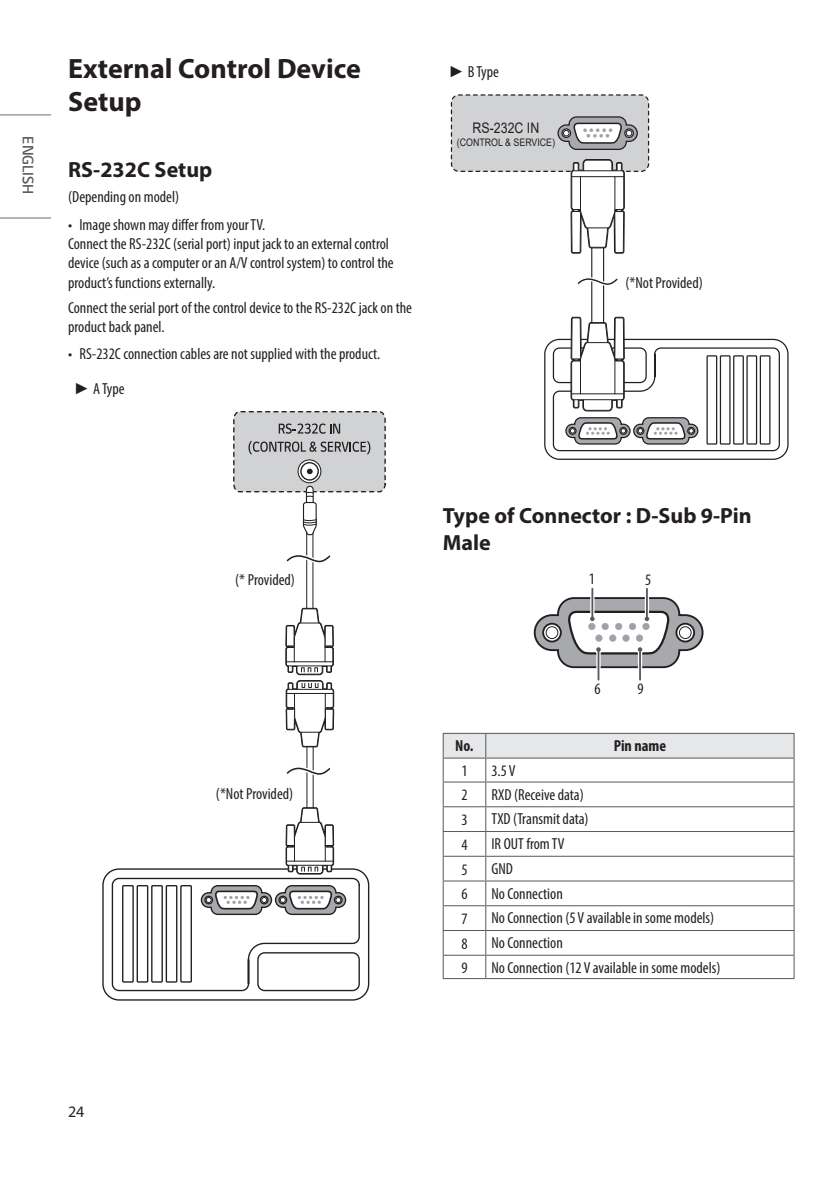
<style>
.page{position:relative;width:840px;height:1191px;background:#fff}
.page>*{position:absolute;margin:0;border:0;box-sizing:border-box;transform-origin:0 0}
.Title1{font:700 28px/33.6px "Myriad Pro";color:#231f20}
.Title2{font:700 22px/26.4px "Myriad Pro";color:#231f20}
.Body{font:condensed 16px/19.2px "Myriad Pro";color:#231f20}
.Body_Bold_Center{font:700 condensed 16px "Myriad Pro";color:#231f20}
.Body_Center{font:condensed 16px "Myriad Pro";color:#231f20}
.t1{font:300 16px "LG Smart";color:#57585a;scale:.95 1}
.t2{font:16px "Myriad Pro";color:#231f20}
.t3{font:14.6px "Arial";color:#231f20;scale:.85 1}
.t4{font:10.4px "Arial";color:#231f20;scale:.85 1}
.s1{font-family:"Arial Narrow";font-stretch:normal}
</style>
<div class="page">
<hr style="left:0;top:217px;width:51px;height:1px;background:#6c6d70">
<hr style="left:0;top:114px;width:51px;height:1px;background:#6c6d70">
<div style="left:102px;top:868px;width:267px;height:132px;border:1px solid #231f20;border-radius:16px"></div>
<svg style="left:111px;top:411px;width:275px;height:581px"></svg>
<div style="left:544px;top:339px;width:244px;height:121px;border:1px solid #231f20;border-radius:15px"></div>
<div style="left:451px;top:95px;width:197px;height:76px;background:#d1d2d4;border-radius:8px"></div>
<div style="left:450px;top:94px;width:198px;height:78px;border:1px dashed #231f20;border-radius:8px"></div>
<svg style="left:552px;top:116px;width:228px;height:336px"></svg>
<hr style="left:591px;top:588px;width:2px;height:30px;background:#57585a">
<hr style="left:645px;top:588px;width:2px;height:30px;background:#57585a">
<svg style="left:533px;top:596px;width:171px;height:85px"></svg>
<hr style="left:638px;top:650px;width:2px;height:29px;background:#57585a">
<svg style="left:442px;top:733px;width:352px;height:245px"></svg>
<hr style="left:442px;top:978px;width:43px;height:1px;background:#57585a">
<hr style="left:485px;top:978px;width:309px;height:1px;background:#57585a">
<p class="t1" style="left:39px;top:136px;width:62px;rotate:90deg">ENGLISH</p>
<p class="Title1" style="left:68px;top:51px;width:294px">External Control Device<br>Setup</p>
<p class="Title2" style="left:68px;top:156px;width:146px">RS-232C Setup</p>
<p class="Body" style="left:68px;top:187px;width:112px">(Depending on model)</p>
<p class="Body" style="left:68px;top:215px;width:199px">• Image shown may differ from your TV.</p>
<p class="Body" style="left:68px;top:234px;width:327px">Connect the RS-232C (serial port) input jack to an external control device (such as a computer or an A/V control system) to control the product’s functions externally.</p>
<p class="Body" style="left:68px;top:297px;width:345px">Connect the serial port of the control device to the RS-232C jack on the product back panel.</p>
<p class="Body" style="left:68px;top:344px;width:313px">• RS-232C connection cables are not supplied with the product.</p>
<p class="Body" style="left:76px;top:378px;width:50px"><span class="s1">►</span>A Type</p>
<p class="Body" style="left:450px;top:62px;width:50px"><span class="s1">►</span>B Type</p>
<p class="t3" style="left:472px;top:118px;width:80px">RS-232C IN</p>
<p class="t4" style="left:456px;top:135px;width:117px">(CONTROL &amp; SERVICE)</p>
<p class="Body" style="left:625px;top:273px;width:79px">(*Not Provided)</p>
<p class="Body" style="left:235px;top:569px;width:61px">(* Provided)</p>
<p class="Body" style="left:216px;top:783px;width:79px">(*Not Provided)</p>
<p class="Title2" style="left:442px;top:502px;width:310px">Type of Connector : D-Sub 9-Pin<br>Male</p>
<p class="Body" style="left:588px;top:569px;width:8px">1</p>
<p class="Body" style="left:645px;top:569px;width:8px">5</p>
<p class="Body" style="left:594px;top:679px;width:8px">6</p>
<p class="Body" style="left:637px;top:679px;width:8px">9</p>
<p class="Body_Bold_Center" style="left:455px;top:735px;width:20px">No.</p>
<p class="Body_Bold_Center" style="left:613px;top:735px;width:54px">Pin name</p>
<p class="Body_Center" style="left:461px;top:761px;width:8px">1</p>
<p class="Body" style="left:491px;top:760px;width:26px">3.5 V</p>
<p class="Body_Center" style="left:461px;top:785px;width:8px">2</p>
<p class="Body" style="left:491px;top:784px;width:94px">RXD (Receive data)</p>
<p class="Body_Center" style="left:461px;top:810px;width:8px">3</p>
<p class="Body" style="left:491px;top:809px;width:99px">TXD (Transmit data)</p>
<p class="Body_Center" style="left:461px;top:835px;width:8px">4</p>
<p class="Body" style="left:491px;top:834px;width:74px">IR OUT from TV</p>
<p class="Body_Center" style="left:461px;top:859px;width:8px">5</p>
<p class="Body" style="left:491px;top:859px;width:23px">GND</p>
<p class="Body_Center" style="left:461px;top:884px;width:8px">6</p>
<p class="Body" style="left:491px;top:883px;width:73px">No Connection</p>
<p class="Body_Center" style="left:461px;top:909px;width:8px">7</p>
<p class="Body" style="left:491px;top:908px;width:224px">No Connection (5 V available in some models)</p>
<p class="Body_Center" style="left:461px;top:934px;width:8px">8</p>
<p class="Body" style="left:491px;top:933px;width:73px">No Connection</p>
<p class="Body_Center" style="left:461px;top:958px;width:8px">9</p>
<p class="Body" style="left:491px;top:957px;width:230px">No Connection (12 V available in some models)</p>
<p class="t2" style="left:68px;top:1101px;width:18px">24</p>
</div>
